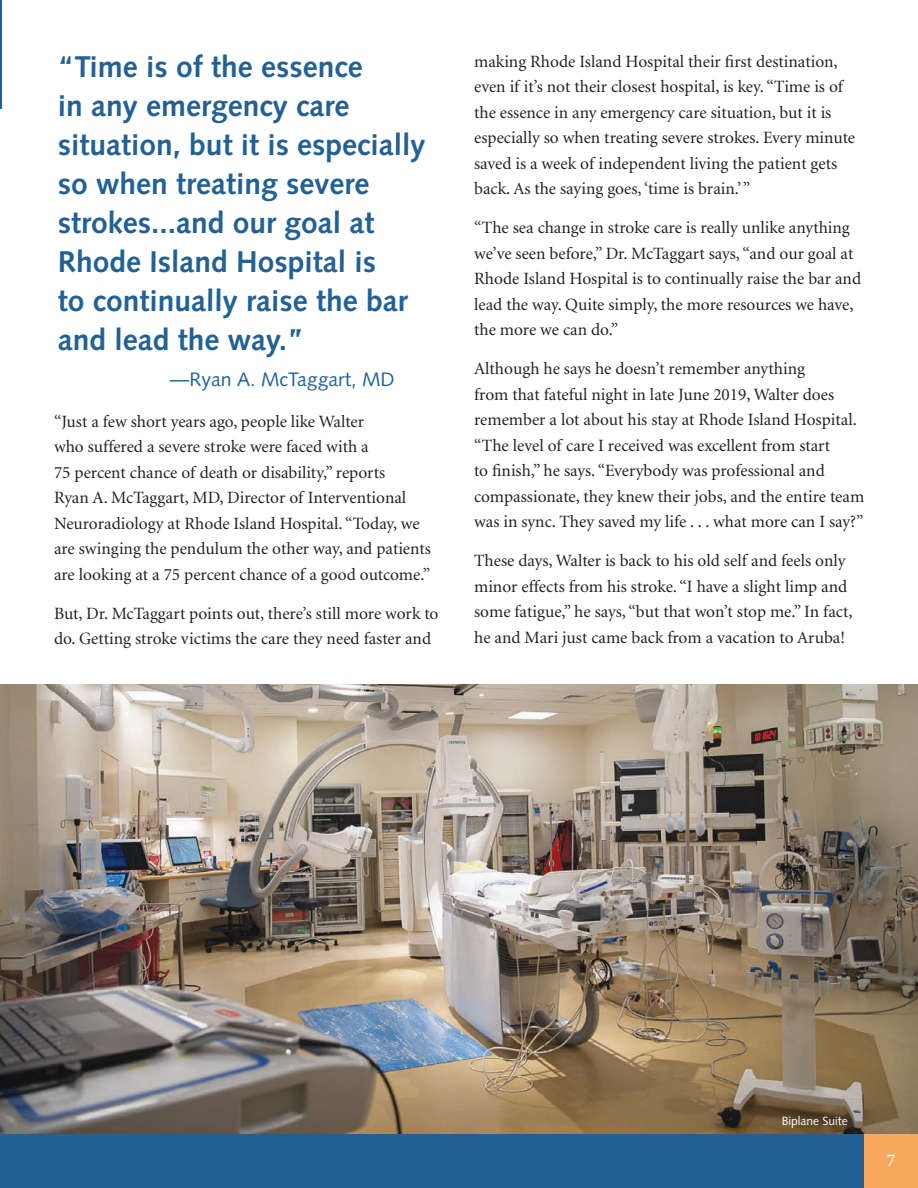
<style>
.page{position:relative;width:918px;height:1188px;background:#fff}
.page>*{position:absolute;margin:0;border:0;box-sizing:border-box;transform-origin:0 0}
.t1{font:700 30px/39px "Syntax";color:#236194}
.t2{font:19.5px "Syntax";color:#236194}
.t3{font:18px "Minion Pro";color:#fff}
.t4{font:17.25px/25.5px "Minion";color:#231f20}
.t5{font:12px "Syntax";color:#fff}
</style>
<div class="page">
<div style="left:0;top:1134px;width:918px;height:54px;background:#236194"></div>
<div style="left:864px;top:1134px;width:54px;height:54px;background:#f9a860"></div>
<hr style="left:0;top:0;width:2px;height:109px;background:#236194">
<img style="left:0;top:684px;width:918px;height:450px">
<h1 class="t1" style="left:58px;top:47px;width:369px">“Time is of the essence<br>in any emergency care situation, but it is especially so when treating severe strokes...and our goal at<br>Rhode Island Hospital is<br>to continually raise the bar and lead the way.”</h1>
<p class="t2" style="left:170px;top:367px;width:226px">—Ryan A. McTaggart, MD</p>
<p class="t4" style="left:54px;top:409px;width:379px">“Just a few short years ago, people like Walter<br>who suffered a severe stroke were faced with a<br>75 percent chance of death or disability,” reports<br>Ryan A. McTaggart, MD, Director of Interventional Neuroradiology at Rhode Island Hospital. “Today, we are swinging the pendulum the other way, and patients are looking at a 75 percent chance of a good outcome.”</p>
<p class="t4" style="left:54px;top:601px;width:386px">But, Dr. McTaggart points out, there’s still more work to do. Getting stroke victims the care they need faster and</p>
<p class="t4" style="left:474px;top:49px;width:383px">making Rhode Island Hospital their first destination, even if it’s not their closest hospital, is key. “Time is of the essence in any emergency care situation, but it is especially so when treating severe strokes. Every minute saved is a week of independent living the patient gets back. As the saying goes, ‘time is brain.’ ”</p>
<p class="t4" style="left:474px;top:216px;width:388px">“The sea change in stroke care is really unlike anything we’ve seen before,” Dr. McTaggart says, “and our goal at Rhode Island Hospital is to continually raise the bar and lead the way. Quite simply, the more resources we have, the more we can do.”</p>
<p class="t4" style="left:474px;top:357px;width:392px">Although he says he doesn’t remember anything<br>from that fateful night in late June 2019, Walter does remember a lot about his stay at Rhode Island Hospital. “The level of care I received was excellent from start<br>to finish,” he says. “Everybody was professional and compassionate, they knew their jobs, and the entire team was in sync. They saved my life . . . what more can I say?”</p>
<p class="t4" style="left:474px;top:549px;width:380px">These days, Walter is back to his old self and feels only minor effects from his stroke. “I have a slight limp and some fatigue,” he says, “but that won’t stop me.” In fact, he and Mari just came back from a vacation to Aruba!</p>
<p class="t5" style="left:782px;top:1114px;width:68px">Biplane Suite</p>
<p class="t3" style="left:887px;top:1148px;width:10px">7</p>
</div>
